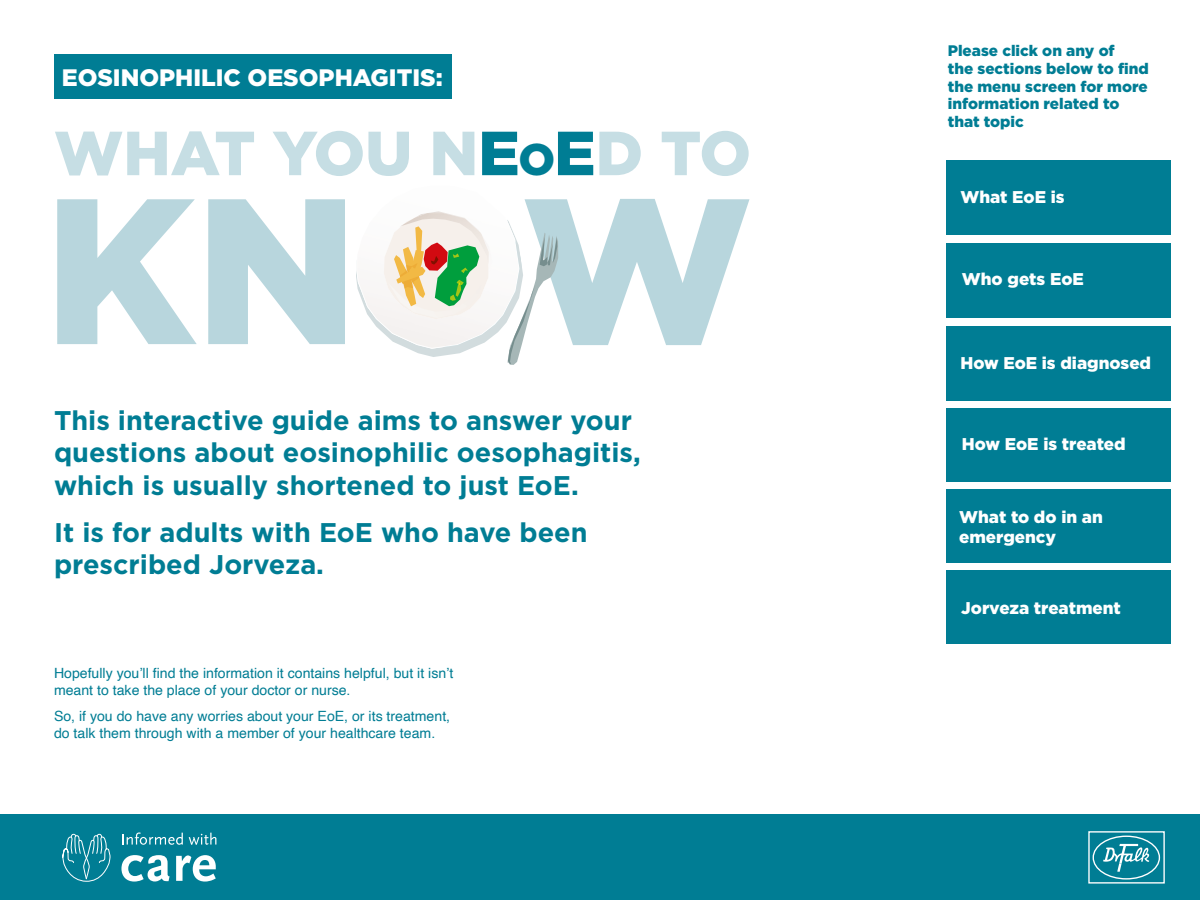
<style>
.page{position:relative;width:1200px;height:900px;background:#fff}
.page>*{position:absolute;margin:0;border:0;box-sizing:border-box;transform-origin:0 0}
.t1{font:900 206.85px "Gotham";color:#b8d6dd}
.t2{font:900 62.1px "Gotham";color:#c6dee4}
.t3{font:700 27px/32.4px "Gotham";color:#007d94}
.t4{font:900 23.85px "Gotham";color:#fff}
.t5{font:900 16.95px/19.6px "Gotham";color:#fff}
.t6{font:900 15.3px/17.5px "Gotham";color:#007d94}
.t7{font:14.1px/16.8px "Helvetica";color:#007d94}
.s1{color:#007d94}
.s2{font-size:44.25px;color:#007d94}
</style>
<div class="page">
<div style="left:0;top:814px;width:1200px;height:86px;background:#007d94"></div>
<svg style="left:122px;top:832px;width:61px;height:13px"></svg>
<svg style="left:189px;top:833px;width:27px;height:12px"></svg>
<svg style="left:121px;top:855px;width:49px;height:27px"></svg>
<svg style="left:176px;top:855px;width:40px;height:27px"></svg>
<svg style="left:63px;top:834px;width:48px;height:48px"></svg>
<svg style="left:1088px;top:831px;width:77px;height:53px"></svg>
<div style="left:946px;top:243px;width:225px;height:75px;background:#007d94"></div>
<div style="left:946px;top:160px;width:225px;height:75px;background:#007d94"></div>
<div style="left:946px;top:326px;width:225px;height:75px;background:#007d94"></div>
<div style="left:946px;top:489px;width:225px;height:74px;background:#007d94"></div>
<div style="left:946px;top:408px;width:225px;height:74px;background:#007d94"></div>
<div style="left:946px;top:571px;width:225px;height:73px;background:#007d94"></div>
<svg style="left:356px;top:211px;width:202px;height:154px"></svg>
<div style="left:54px;top:54px;width:398px;height:45px;background:#007d94"></div>
<h3 class="t4" style="left:62px;top:63px;width:382px">EOSINOPHILIC OESOPHAGITIS:</h3>
<h2 class="t2" style="left:54px;top:117px;width:699px">WHAT YOU N<span class="s1">E E</span><span class="s2">O</span> D TO</h2>
<h1 class="t1" style="left:44px;top:151px;width:710px">KNOW</h1>
<h3 class="t3" style="left:54px;top:404px;width:588px">This interactive guide aims to answer your questions about eosinophilic oesophagitis, which is usually shortened to just EoE.</h3>
<h3 class="t3" style="left:54px;top:516px;width:535px">It is for adults with EoE who have been prescribed Jorveza.</h3>
<p class="t7" style="left:54px;top:665px;width:401px">Hopefully you’ll find the information it contains helpful, but it isn’t meant to take the place of your doctor or nurse.</p>
<p class="t7" style="left:54px;top:708px;width:398px">So, if you do have any worries about your EoE, or its treatment, do talk them through with a member of your healthcare team.</p>
<p class="t6" style="left:948px;top:42px;width:203px">Please click on any of<br>the sections below to find the menu screen for more information related to that topic</p>
<p class="t5" style="left:960px;top:187px;width:106px">What EoE is</p>
<p class="t5" style="left:962px;top:269px;width:123px">Who gets EoE</p>
<p class="t5" style="left:960px;top:353px;width:192px">How EoE is diagnosed</p>
<p class="t5" style="left:962px;top:434px;width:165px">How EoE is treated</p>
<p class="t5" style="left:959px;top:507px;width:145px">What to do in an emergency</p>
<p class="t5" style="left:961px;top:597px;width:161px">Jorveza treatment</p>
</div>
